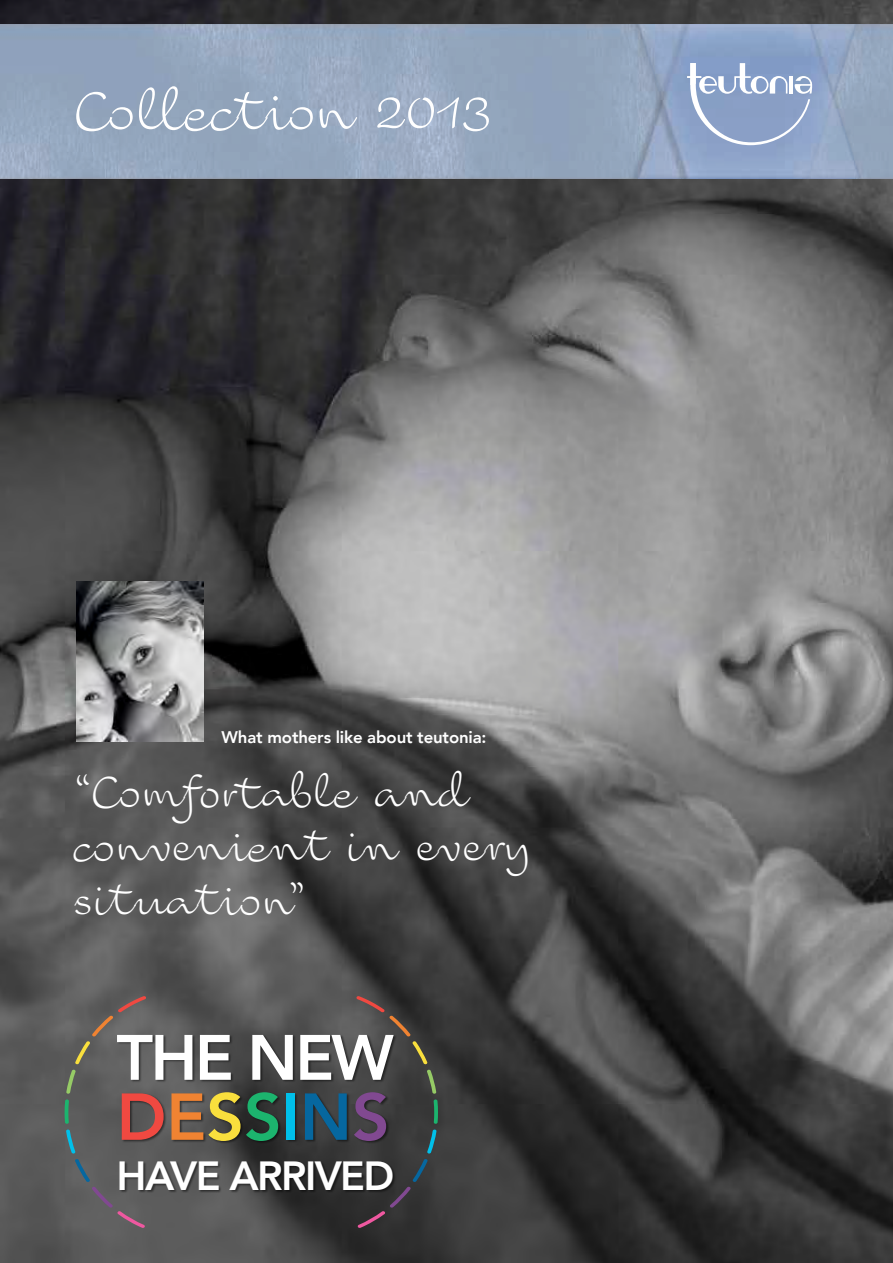
<style>
.page{position:relative;width:893px;height:1263px;background:#fff}
.page>*{position:absolute;margin:0;border:0;box-sizing:border-box;transform-origin:0 0}
.t1{font:800 65.55px "Avenir LT";color:#f04941}
.t2{font:800 63.45px "Avenir LT";letter-spacing:-.04em;color:#fff}
.t3{font:57px "Teutonia";letter-spacing:-.02em;color:#fff}
.t4{font:45.75px/54px "Teutonia";letter-spacing:-.01em;color:#fff}
.t5{font:800 40.65px "Avenir LT";letter-spacing:-.04em;color:#fff}
.t6{font:800 16.8px "Avenir LT";letter-spacing:-.01em;color:#fff}
.s1{color:#f08332}
.s2{color:#f9df3d}
.s3{color:#1cb46e}
.s4{color:#00c0ea}
.s5{color:#06679f}
.s6{color:#814991}
</style>
<div class="page">
<img style="left:0;top:0;width:893px;height:1263px">
<img style="left:0;top:24px;width:893px;height:155px">
<img style="left:76px;top:581px;width:127px;height:161px">
<svg style="left:687px;top:63px;width:125px;height:82px;background:#9aadcf"></svg>
<svg style="left:356px;top:996px;width:71px;height:68px;background:#4e463f"></svg>
<svg style="left:358px;top:1070px;width:80px;height:158px;background:#393c3d"></svg>
<svg style="left:75px;top:996px;width:71px;height:68px;background:#6c645e"></svg>
<svg style="left:65px;top:1070px;width:80px;height:158px;background:#5d6061"></svg>
<div style="left:117px;top:1034px;width:280px;height:159px;background:#000;opacity:.5"></div>
<p class="t3" style="left:73px;top:79px;width:421px">Collection 2013</p>
<p class="t6" style="left:222px;top:728px;width:266px">What mothers like about teutonia:</p>
<p class="t4" style="left:74px;top:769px;width:459px">“Comfortable and convenient in every situation”</p>
<h2 class="t2" style="left:117px;top:1020px;width:279px">THE NEW</h2>
<h1 class="t1" style="left:117px;top:1078px;width:274px">D<span class="s1">e</span><span class="s2">s</span><span class="s3">S</span><span class="s4">I</span><span class="s5">n</span><span class="s6">s</span></h1>
<p class="t5" style="left:117px;top:1152px;width:279px">HAVE ARRIVED</p>
</div>
